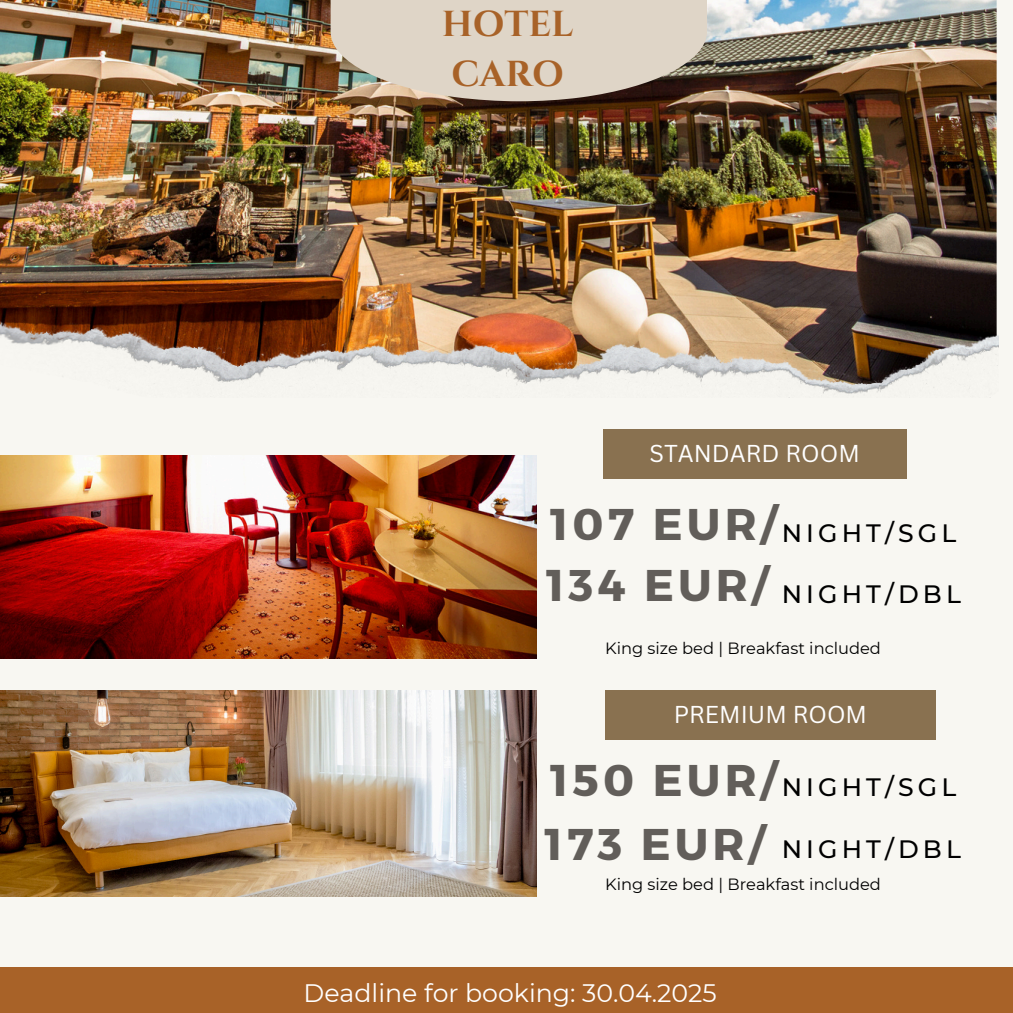
<style>
.page{position:relative;width:1013px;height:1013px;background:#fff}
.page>*{position:absolute;margin:0;border:0;box-sizing:border-box;transform-origin:0 0}
.t1{font:700 44.38px "Montserrat";letter-spacing:.095em;color:#625e5a}
.t2{font:700 36px/49.8px "Cinzel";color:#a86228}
.t3{font:25.25px "Montserrat";color:#fff}
.t4{font:500 25.12px "Montserrat";letter-spacing:.165em;color:#000}
.t5{font:23.75px "Canva Sans";color:#fff}
.t6{font:16.25px "Montserrat";color:#000}
</style>
<div class="page">
<div style="left:0;top:0;width:1012px;height:1012px;background:#f8f7f2"></div>
<img style="left:0;top:0;width:997px;height:322px">
<img style="left:0;top:322px;width:998px;height:72px">
<img style="left:0;top:690px;width:536px;height:206px">
<img style="left:0;top:455px;width:536px;height:204px">
<div style="left:602px;top:429px;width:304px;height:50px;background:#897150"></div>
<div style="left:605px;top:690px;width:330px;height:50px;background:#897150"></div>
<div style="left:0;top:967px;width:1012px;height:45px;background:#a86228"></div>
<svg style="left:330px;top:0;width:376px;height:101px;background:#cec3b4"></svg>
<h3 class="t2" style="left:442px;top:0;width:133px">HOTEL<br>CARO</h3>
<h4 class="t5" style="left:649px;top:436px;width:212px">STANDARD ROOM</h4>
<h3 class="t1" style="left:550px;top:495px;width:228px">107 EUR/</h3>
<h1 class="t4" style="left:781px;top:518px;width:176px">NIGHT/SGL</h1>
<p class="t1" style="left:546px;top:556px;width:223px">134 EUR/</p>
<h4 class="t4" style="left:781px;top:579px;width:181px">NIGHT/DBL</h4>
<p class="t6" style="left:605px;top:638px;width:277px">King size bed | Breakfast included</p>
<h1 class="t5" style="left:673px;top:698px;width:195px">PREMIUM ROOM</h1>
<h1 class="t1" style="left:550px;top:751px;width:228px">150 EUR/</h1>
<h3 class="t4" style="left:781px;top:771px;width:176px">NIGHT/SGL</h3>
<h3 class="t1" style="left:544px;top:815px;width:221px">173 EUR/</h3>
<h1 class="t4" style="left:781px;top:833px;width:181px">NIGHT/DBL</h1>
<h5 class="t6" style="left:605px;top:874px;width:277px">King size bed | Breakfast included</h5>
<p class="t3" style="left:303px;top:977px;width:415px">Deadline for booking: 30.04.2025</p>
</div>
